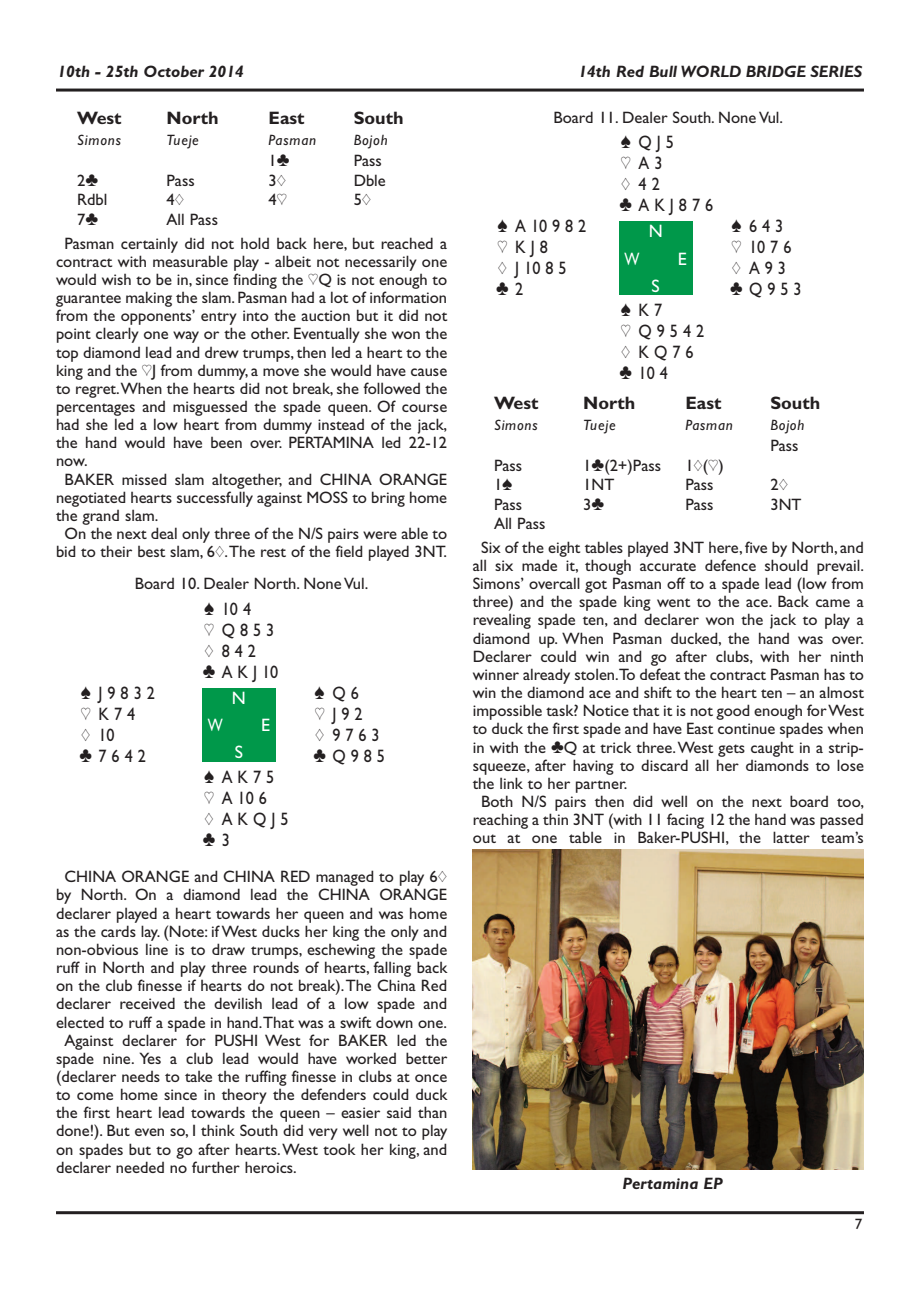
<style>
.page{position:relative;width:920px;height:1290px;background:#fff}
.page>*{position:absolute;margin:0;border:0;box-sizing:border-box;transform-origin:0 0}
.t1{font:18px/21px "Gill Sans Bridge";letter-spacing:.305em;color:#231f20;scale:.9 1}
.t2{font:700 18px "Gill Sans Bridge";color:#231f20}
.t3{font:18px "Gill Sans Bridge";color:#fff}
.t4{font:18px "Gill Sans Bridge";color:#fff;scale:.8 1}
.t5{font:16.5px/23.7px "Gill Sans Bridge";color:#231f20}
.t6{font:italic 700 16.5px "Gill Sans Bridge";color:#231f20}
.t7{font:italic 15px "Gill Sans Bridge";letter-spacing:.05em;color:#231f20}
.t8{font:15px "Gill Sans Bridge";color:#231f20}
</style>
<div class="page">
<hr style="left:56px;top:1211px;width:808px;height:3px;background:#231f20">
<hr style="left:56px;top:89px;width:808px;height:3px;background:#231f20">
<div style="left:202px;top:688px;width:74px;height:74px;background:#00984a"></div>
<div style="left:619px;top:221px;width:74px;height:74px;background:#00984a"></div>
<img style="left:473px;top:850px;width:391px;height:319px">
<p class="t6" style="left:58px;top:62px;width:188px">10th - 25th October 2014</p>
<p class="t6" style="left:578px;top:62px;width:286px">14th Red Bull WORLD BRIDGE SERIES</p>
<p class="t2" style="left:77px;top:107px;width:46px">West</p>
<p class="t2" style="left:167px;top:107px;width:54px">North</p>
<p class="t2" style="left:269px;top:107px;width:37px">East</p>
<p class="t2" style="left:354px;top:107px;width:51px">South</p>
<p class="t7" style="left:77px;top:131px;width:45px">Simons</p>
<p class="t7" style="left:167px;top:131px;width:34px">Tueje</p>
<p class="t7" style="left:269px;top:131px;width:49px">Pasman</p>
<p class="t7" style="left:354px;top:131px;width:36px">Bojoh</p>
<p class="t5" style="left:269px;top:149px;width:23px">1}</p>
<p class="t5" style="left:354px;top:149px;width:30px">Pass</p>
<p class="t5" style="left:77px;top:168px;width:23px">2}</p>
<p class="t5" style="left:167px;top:168px;width:30px">Pass</p>
<p class="t5" style="left:269px;top:168px;width:19px">3{</p>
<p class="t5" style="left:354px;top:168px;width:34px">Dble</p>
<p class="t5" style="left:77px;top:188px;width:32px">Rdbl</p>
<p class="t5" style="left:167px;top:188px;width:19px">4{</p>
<p class="t5" style="left:269px;top:188px;width:20px">4]</p>
<p class="t5" style="left:354px;top:188px;width:19px">5{</p>
<p class="t5" style="left:77px;top:207px;width:23px">7}</p>
<p class="t5" style="left:553px;top:105px;width:231px">Board 11. Dealer South. None Vul.</p>
<p class="t1" style="left:620px;top:131px;width:105px">[ QJ5 ]A3<br>{42 }AKJ876</p>
<p class="t1" style="left:497px;top:215px;width:100px">[ A10982</p>
<p class="t1" style="left:731px;top:215px;width:59px">[ 643</p>
<p class="t1" style="left:497px;top:236px;width:58px">] KJ8</p>
<p class="t1" style="left:731px;top:236px;width:68px">] 1076</p>
<p class="t1" style="left:498px;top:257px;width:78px">{ J1085</p>
<p class="t1" style="left:732px;top:257px;width:62px">{ A93</p>
<p class="t1" style="left:496px;top:278px;width:32px">} 2</p>
<p class="t1" style="left:730px;top:278px;width:81px">}Q953</p>
<p class="t1" style="left:620px;top:299px;width:95px">[K7<br>] Q9542 { KQ76 }104</p>
<p class="t2" style="left:494px;top:392px;width:46px">West</p>
<p class="t2" style="left:583px;top:392px;width:54px">North</p>
<p class="t2" style="left:685px;top:392px;width:37px">East</p>
<p class="t2" style="left:770px;top:392px;width:51px">South</p>
<p class="t7" style="left:494px;top:416px;width:45px">Simons</p>
<p class="t7" style="left:583px;top:416px;width:34px">Tueje</p>
<p class="t7" style="left:685px;top:416px;width:49px">Pasman</p>
<p class="t7" style="left:770px;top:416px;width:36px">Bojoh</p>
<p class="t5" style="left:770px;top:434px;width:30px">Pass</p>
<p class="t5" style="left:494px;top:453px;width:30px">Pass</p>
<p class="t5" style="left:583px;top:453px;width:79px">1}(2+)Pass</p>
<p class="t5" style="left:685px;top:453px;width:40px">1{(])</p>
<p class="t5" style="left:494px;top:473px;width:20px">1[</p>
<p class="t5" style="left:583px;top:473px;width:33px">1NT</p>
<p class="t5" style="left:685px;top:473px;width:30px">Pass</p>
<p class="t5" style="left:770px;top:473px;width:19px">2{</p>
<p class="t5" style="left:494px;top:492px;width:30px">Pass</p>
<p class="t5" style="left:583px;top:492px;width:23px">3}</p>
<p class="t5" style="left:685px;top:492px;width:30px">Pass</p>
<p class="t5" style="left:770px;top:492px;width:33px">3NT</p>
<p class="t5" style="left:481px;top:512px;width:384px;text-indent:13px">All Pass<br>Six of the eight tables played 3NT here, five by North, and</p>
<p class="t5" style="left:473px;top:553px;width:393px">all six made it, though accurate defence should prevail.</p>
<p class="t5" style="left:473px;top:572px;width:393px">Simons’ overcall got Pasman off to a spade lead (low from</p>
<p class="t5" style="left:473px;top:590px;width:393px">three) and the spade king went to the ace. Back came a</p>
<p class="t5" style="left:473px;top:608px;width:393px">revealing spade ten, and declarer won the jack to play a</p>
<p class="t5" style="left:473px;top:626px;width:393px">diamond up. When Pasman ducked, the hand was over.</p>
<p class="t5" style="left:473px;top:644px;width:393px">Declarer could win and go after clubs, with her ninth</p>
<p class="t5" style="left:473px;top:662px;width:393px">winner already stolen.To defeat the contract Pasman has to</p>
<p class="t5" style="left:473px;top:680px;width:393px">win the diamond ace and shift to the heart ten – an almost</p>
<p class="t5" style="left:473px;top:699px;width:393px">impossible task? Notice that it is not good enough forWest</p>
<p class="t5" style="left:473px;top:717px;width:393px">to duck the first spade and have East continue spades when</p>
<p class="t5" style="left:473px;top:735px;width:393px">in with the }Q at trick three.West gets caught in a strip-</p>
<p class="t5" style="left:473px;top:753px;width:393px">squeeze, after having to discard all her diamonds to lose</p>
<p class="t5" style="left:473px;top:771px;width:156px">the link to her partner.</p>
<p class="t5" style="left:481px;top:789px;width:384px">Both N/S pairs then did well on the next board too,</p>
<p class="t5" style="left:473px;top:808px;width:393px">reaching a thin 3NT (with 11 facing 12 the hand was passed</p>
<p class="t5" style="left:473px;top:826px;width:393px">out at one table in Baker-PUSHI, the latter team’s</p>
<p class="t5" style="left:65px;top:207px;width:384px;text-indent:102px">All Pass<br>Pasman certainly did not hold back here, but reached a</p>
<p class="t5" style="left:56px;top:249px;width:393px">contract with measurable play - albeit not necessarily one</p>
<p class="t5" style="left:56px;top:267px;width:393px">would wish to be in, since finding the ]Q is not enough to</p>
<p class="t5" style="left:56px;top:286px;width:393px">guarantee making the slam. Pasman had a lot of information</p>
<p class="t5" style="left:56px;top:304px;width:393px">from the opponents’ entry into the auction but it did not</p>
<p class="t5" style="left:56px;top:322px;width:393px">point clearly one way or the other. Eventually she won the</p>
<p class="t5" style="left:56px;top:340px;width:393px">top diamond lead and drew trumps, then led a heart to the</p>
<p class="t5" style="left:56px;top:358px;width:393px">king and the ]J from dummy, a move she would have cause</p>
<p class="t5" style="left:56px;top:376px;width:393px">to regret.When the hearts did not break, she followed the</p>
<p class="t5" style="left:56px;top:394px;width:393px">percentages and misguessed the spade queen. Of course</p>
<p class="t5" style="left:56px;top:413px;width:393px">had she led a low heart from dummy instead of the jack,</p>
<p class="t5" style="left:56px;top:431px;width:393px">the hand would have been over. PERTAMINA led 22-12</p>
<p class="t5" style="left:56px;top:449px;width:33px">now.</p>
<p class="t5" style="left:65px;top:467px;width:384px">BAKER missed slam altogether, and CHINA ORANGE</p>
<p class="t5" style="left:56px;top:485px;width:393px">negotiated hearts successfully against MOSS to bring home</p>
<p class="t5" style="left:56px;top:503px;width:104px">the grand slam.</p>
<p class="t5" style="left:65px;top:521px;width:384px">On the next deal only three of the N/S pairs were able to</p>
<p class="t5" style="left:56px;top:540px;width:393px">bid to their best slam, 6{.The rest of the field played 3NT.</p>
<p class="t5" style="left:135px;top:572px;width:235px">Board 10. Dealer North. None Vul.</p>
<p class="t1" style="left:203px;top:598px;width:85px">[ 104<br>] Q853 { 842 }AKJ10</p>
<p class="t1" style="left:81px;top:682px;width:84px">[ J9832</p>
<p class="t1" style="left:315px;top:682px;width:51px">[Q6</p>
<p class="t1" style="left:81px;top:703px;width:62px">] K74</p>
<p class="t1" style="left:315px;top:703px;width:55px">] J92</p>
<p class="t1" style="left:81px;top:724px;width:39px">{ 10</p>
<p class="t1" style="left:315px;top:724px;width:73px">{ 9763</p>
<p class="t1" style="left:80px;top:745px;width:75px">}7642</p>
<p class="t1" style="left:313px;top:745px;width:81px">}Q985</p>
<p class="t1" style="left:203px;top:766px;width:97px">[ AK75<br>] A106<br>{ AKQJ5 } 3</p>
<p class="t5" style="left:65px;top:865px;width:384px">CHINA ORANGE and CHINA RED managed to play 6{</p>
<p class="t5" style="left:56px;top:883px;width:393px">by North. On a diamond lead the CHINA ORANGE</p>
<p class="t5" style="left:56px;top:901px;width:393px">declarer played a heart towards her queen and was home</p>
<p class="t5" style="left:56px;top:919px;width:393px">as the cards lay. (Note: ifWest ducks her king the only and</p>
<p class="t5" style="left:56px;top:937px;width:393px">non-obvious line is to draw trumps, eschewing the spade</p>
<p class="t5" style="left:56px;top:955px;width:393px">ruff in North and play three rounds of hearts, falling back</p>
<p class="t5" style="left:56px;top:974px;width:393px">on the club finesse if hearts do not break).The China Red</p>
<p class="t5" style="left:56px;top:992px;width:393px">declarer received the devilish lead of a low spade and</p>
<p class="t5" style="left:56px;top:1010px;width:393px">elected to ruff a spade in hand.That was a swift down one.</p>
<p class="t5" style="left:65px;top:1028px;width:384px">Against declarer for PUSHI West for BAKER led the</p>
<p class="t5" style="left:56px;top:1046px;width:393px">spade nine. Yes a club lead would have worked better</p>
<p class="t5" style="left:56px;top:1064px;width:393px">(declarer needs to take the ruffing finesse in clubs at once</p>
<p class="t5" style="left:56px;top:1082px;width:393px">to come home since in theory the defenders could duck</p>
<p class="t5" style="left:56px;top:1101px;width:393px">the first heart lead towards the queen – easier said than</p>
<p class="t5" style="left:56px;top:1119px;width:393px">done!). But even so, I think South did very well not to play</p>
<p class="t5" style="left:56px;top:1137px;width:393px">on spades but to go after hearts.West took her king, and</p>
<p class="t5" style="left:56px;top:1155px;width:242px">declarer needed no further heroics.</p>
<p class="t3" style="left:649px;top:221px;width:16px">N</p>
<p class="t4" style="left:624px;top:248px;width:20px">W</p>
<p class="t3" style="left:678px;top:248px;width:10px">E</p>
<p class="t3" style="left:652px;top:275px;width:10px">S</p>
<p class="t3" style="left:232px;top:687px;width:16px">N</p>
<p class="t4" style="left:208px;top:714px;width:20px">W</p>
<p class="t3" style="left:261px;top:714px;width:10px">E</p>
<p class="t3" style="left:235px;top:742px;width:10px">S</p>
<p class="t6" style="left:622px;top:1173px;width:102px">Pertamina EP</p>
<p class="t8" style="left:855px;top:1215px;width:9px">7</p>
</div>
